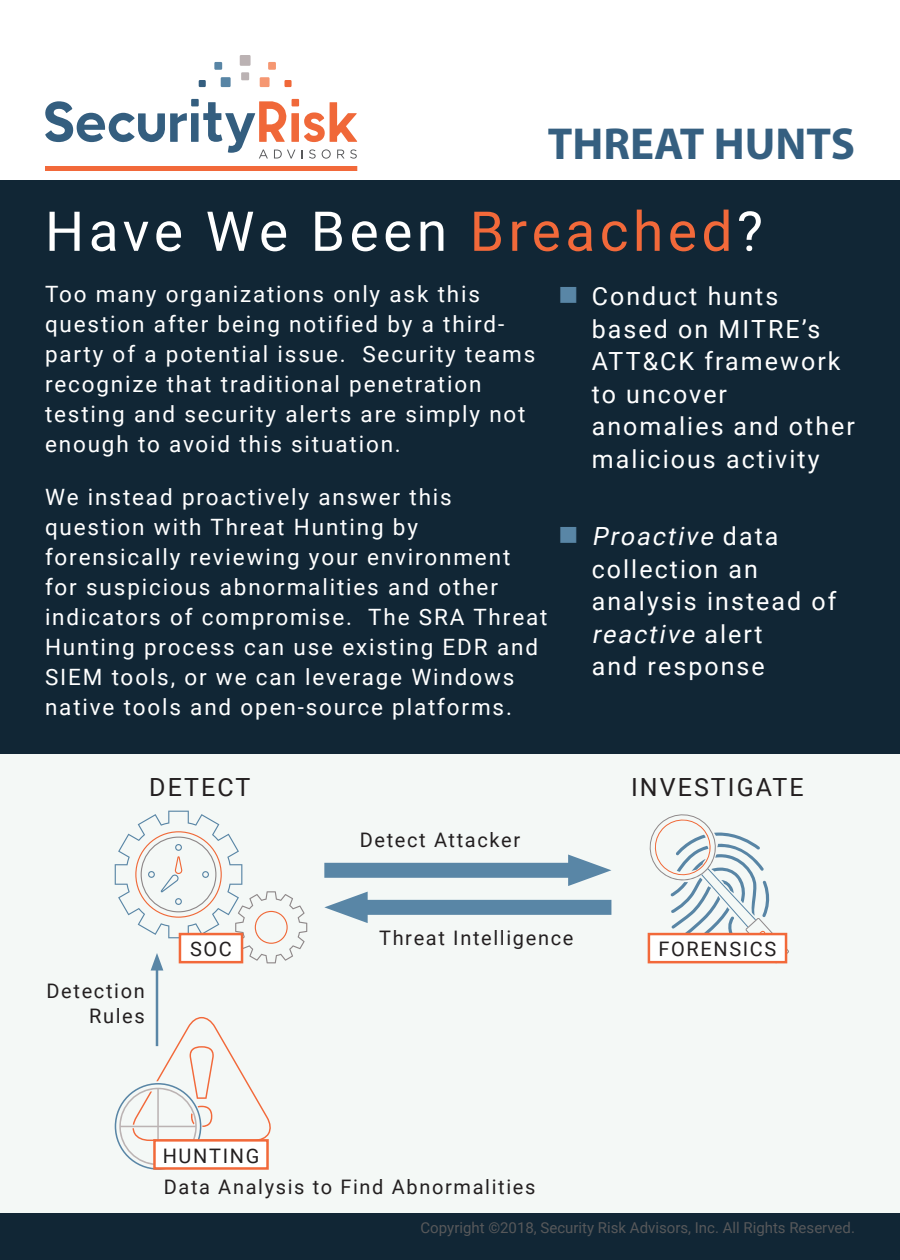
<style>
.page{position:relative;width:900px;height:1260px;background:#fff}
.page>*{position:absolute;margin:0;border:0;box-sizing:border-box;transform-origin:0 0}
.t1{font:55px "Roboto";letter-spacing:.08em;color:#fff}
.t2{font:700 45px "Myriad Pro";color:#355f80}
.t3{font:25px/32.5px "Roboto";letter-spacing:.08em;color:#fff}
.t4{font:25px "Roboto";letter-spacing:.08em;color:#231f20}
.t5{font:22.5px/30px "Roboto";letter-spacing:.08em;color:#fff}
.t6{font:20px "Roboto";letter-spacing:.08em;color:#231f20}
.t7{font:15px "Roboto";color:#57585a}
.s1{color:#f2693a}
.s2{font-style:italic}
</style>
<div class="page">
<div style="left:0;top:180px;width:900px;height:1080px;background:#112635"></div>
<div style="left:0;top:754px;width:900px;height:458px;background:#f4f8f6"></div>
<svg style="left:647px;top:814px;width:142px;height:149px"></svg>
<div style="left:649px;top:934px;width:137px;height:28px;background:#fff"></div>
<div style="left:648px;top:933px;width:139px;height:30px;border:2px solid #f2693a"></div>
<svg style="left:115px;top:1017px;width:156px;height:153px"></svg>
<div style="left:154px;top:1140px;width:114px;height:28px;background:#fff"></div>
<div style="left:153px;top:1139px;width:116px;height:31px;border:2px solid #f2693a"></div>
<div style="left:324px;top:863px;width:262px;height:15px;background:#5986a6"></div>
<svg style="left:568px;top:855px;width:43px;height:31px"></svg>
<div style="left:350px;top:900px;width:261px;height:15px;background:#5986a6"></div>
<svg style="left:324px;top:892px;width:44px;height:31px"></svg>
<hr style="left:156px;top:967px;width:2px;height:79px;background:#5986a6">
<svg style="left:115px;top:811px;width:192px;height:160px"></svg>
<div style="left:45px;top:166px;width:312px;height:5px;background:#f2693a"></div>
<div style="left:240px;top:55px;width:11px;height:11px;background:#bbb2b3"></div>
<div style="left:214px;top:62px;width:8px;height:8px;background:#5885a5"></div>
<div style="left:199px;top:80px;width:7px;height:7px;background:#345e7f"></div>
<div style="left:284px;top:80px;width:8px;height:7px;background:#f06839"></div>
<div style="left:221px;top:77px;width:10px;height:10px;background:#5885a5"></div>
<div style="left:260px;top:77px;width:10px;height:10px;background:#f59772"></div>
<div style="left:241px;top:72px;width:8px;height:8px;background:#bbb2b3"></div>
<div style="left:268px;top:62px;width:8px;height:8px;background:#f59772"></div>
<div style="left:191px;top:99px;width:8px;height:7px;background:#345e7f"></div>
<div style="left:292px;top:99px;width:7px;height:7px;background:#f06839"></div>
<div style="left:191px;top:113px;width:8px;height:29px;background:#345e7f"></div>
<svg style="left:309px;top:149px;width:7px;height:10px"></svg>
<svg style="left:322px;top:149px;width:9px;height:10px"></svg>
<svg style="left:337px;top:149px;width:20px;height:10px"></svg>
<div style="left:291px;top:113px;width:8px;height:29px;background:#f06839"></div>
<svg style="left:203px;top:101px;width:92px;height:58px"></svg>
<svg style="left:45px;top:101px;width:142px;height:42px"></svg>
<svg style="left:304px;top:102px;width:53px;height:40px"></svg>
<p class="t2" style="left:548px;top:114px;width:309px">THREAT HUNTS</p>
<p class="t1" style="left:45px;top:193px;width:719px">Have We Been <span class="s1">Breached</span>?</p>
<p class="t5" style="left:45px;top:279px;width:492px">Too many organizations only ask this question after being notified by a third&shy;party of a potential issue. Security teams recognize that traditional penetration testing and security alerts are simply not enough to avoid this situation.</p>
<p class="t5" style="left:45px;top:481px;width:504px">We instead proactively answer this question with Threat Hunting by forensically reviewing your environment for suspicious abnormalities and other indicators of compromise. The SRA Threat Hunting process can use existing EDR and SIEM tools, or we can leverage Windows native tools and open-source platforms.</p>
<p class="t3" style="left:592px;top:279px;width:265px">Conduct hunts based on MITRE’s<br>ATT&amp;CK framework to uncover anomalies and other malicious activity</p>
<p class="t3" style="left:592px;top:519px;width:246px"><span class="s2">Proactive</span> d a t a collection an analysis instead of <span class="s2">reactive</span> a l e r t<br>and response</p>
<p class="t4" style="left:149px;top:769px;width:103px">DETECT</p>
<p class="t4" style="left:631px;top:769px;width:174px">INVESTIGATE</p>
<p class="t6" style="left:360px;top:826px;width:162px">Detect Attacker</p>
<p class="t6" style="left:47px;top:977px;width:100px">Detection</p>
<p class="t6" style="left:89px;top:1002px;width:57px">Rules</p>
<p class="t6" style="left:379px;top:924px;width:196px">Threat Intelligence</p>
<p class="t6" style="left:190px;top:935px;width:43px">SOC</p>
<p class="t6" style="left:658px;top:935px;width:120px">FORENSICS</p>
<p class="t6" style="left:163px;top:1141px;width:98px">HUNTING</p>
<p class="t6" style="left:164px;top:1173px;width:373px">Data Analysis to Find Abnormalities</p>
<p class="t7" style="left:421px;top:1217px;width:436px">Copyright ©2018, Security Risk Advisors, Inc. All Rights Reserved.</p>
</div>
